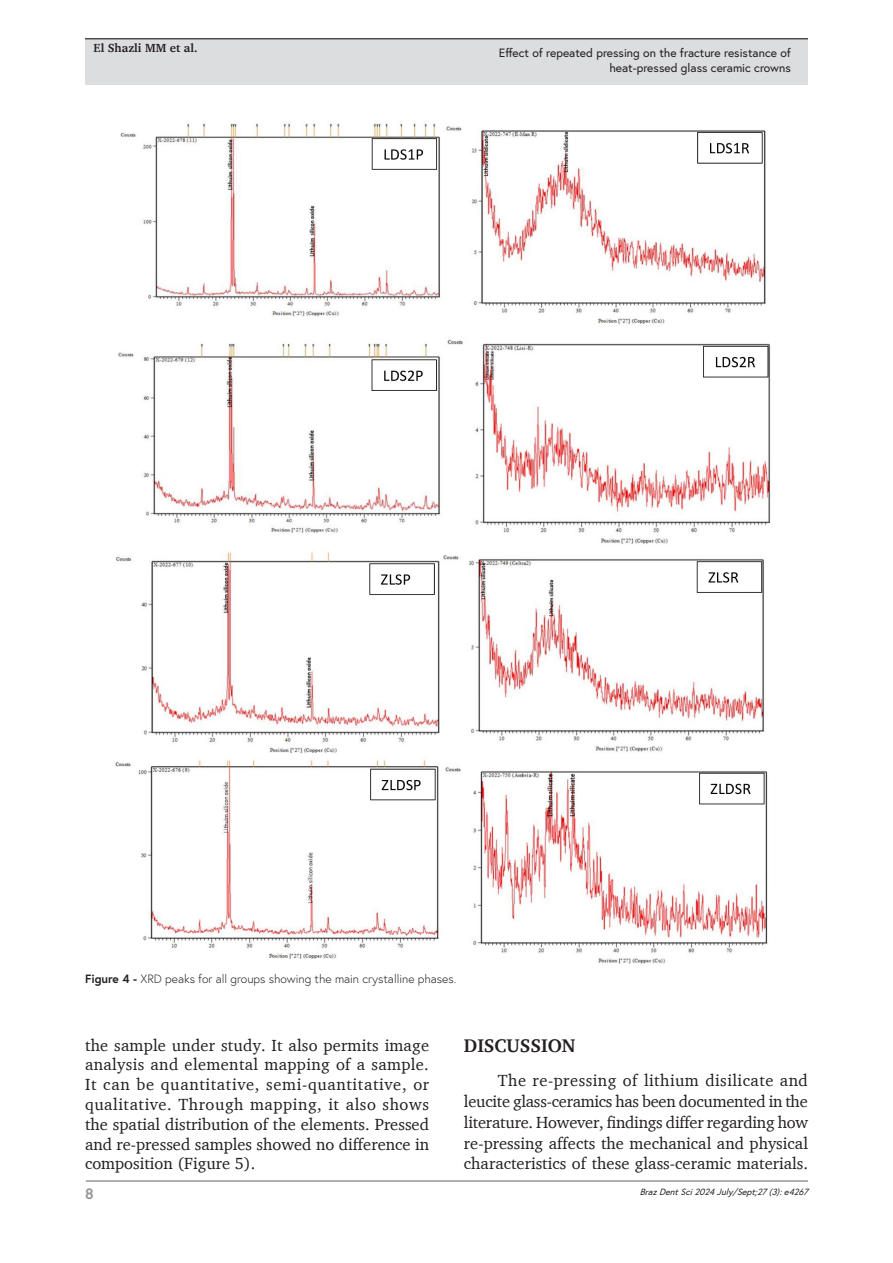
<style>
.page{position:relative;width:893px;height:1263px;background:#fff}
.page>*{position:absolute;margin:0;border:0;box-sizing:border-box;transform-origin:0 0}
.Heading1{font:700 18.75px "Charter";color:#231f20}
.Paragraph{font:16.5px/19.8px "Charter";color:#231f20;text-align:justify}
.t1{font:700 15px "Europa";color:#939598}
.t2{font:12px/14.4px "Europa";color:#231f20;text-align:right}
.FigureCaption{font:300 12px "Europa";color:#231f20}
.t3{font:700 12px "Charter";color:#231f20}
.t4{font:italic 9px "Europa";color:#231f20}
.s1{font-weight:700}
</style>
<div class="page">
<hr style="left:86px;top:1180px;width:722px;height:2px;background:#939598">
<div style="left:85px;top:39px;width:723px;height:46px;background:#dcdddf"></div>
<hr style="left:85px;top:38px;width:723px;height:1px;background:#231f20">
<img style="left:115px;top:123px;width:656px;height:841px">
<p class="t3" style="left:94px;top:41px;width:105px">El Shazli MM et al.</p>
<p class="t2" style="left:499px;top:46px;width:294px">Effect of repeated pressing on the fracture resistance of heat-pressed glass ceramic crowns</p>
<p class="FigureCaption" style="left:85px;top:971px;width:373px"><span class="s1">Figure 4 -</span> XRD peaks for all groups showing the main crystalline phases.</p>
<p class="Paragraph" style="left:85px;top:1035px;width:346px">the sample under study. It also permits image analysis and elemental mapping of a sample.<br>It can be quantitative, semi-quantitative, or qualitative. Through mapping, it also shows the spatial distribution of the elements. Pressed and re-pressed samples showed no difference in composition (Figure 5).</p>
<p class="Heading1" style="left:464px;top:1034px;width:113px">DISCUSSION</p>
<p class="Paragraph" style="left:464px;top:1069px;width:346px;line-height:20.9px;text-indent:34px">The re-pressing of lithium disilicate and leucite glass-ceramics has been documented in the literature. However, findings differ regarding how re-pressing affects the mechanical and physical characteristics of these glass-ceramic materials.</p>
<p class="t1" style="left:85px;top:1184px;width:10px">8</p>
<p class="t4" style="left:640px;top:1185px;width:173px">BrazDentSci2024July/Sept;27(3):e4267</p>
</div>
